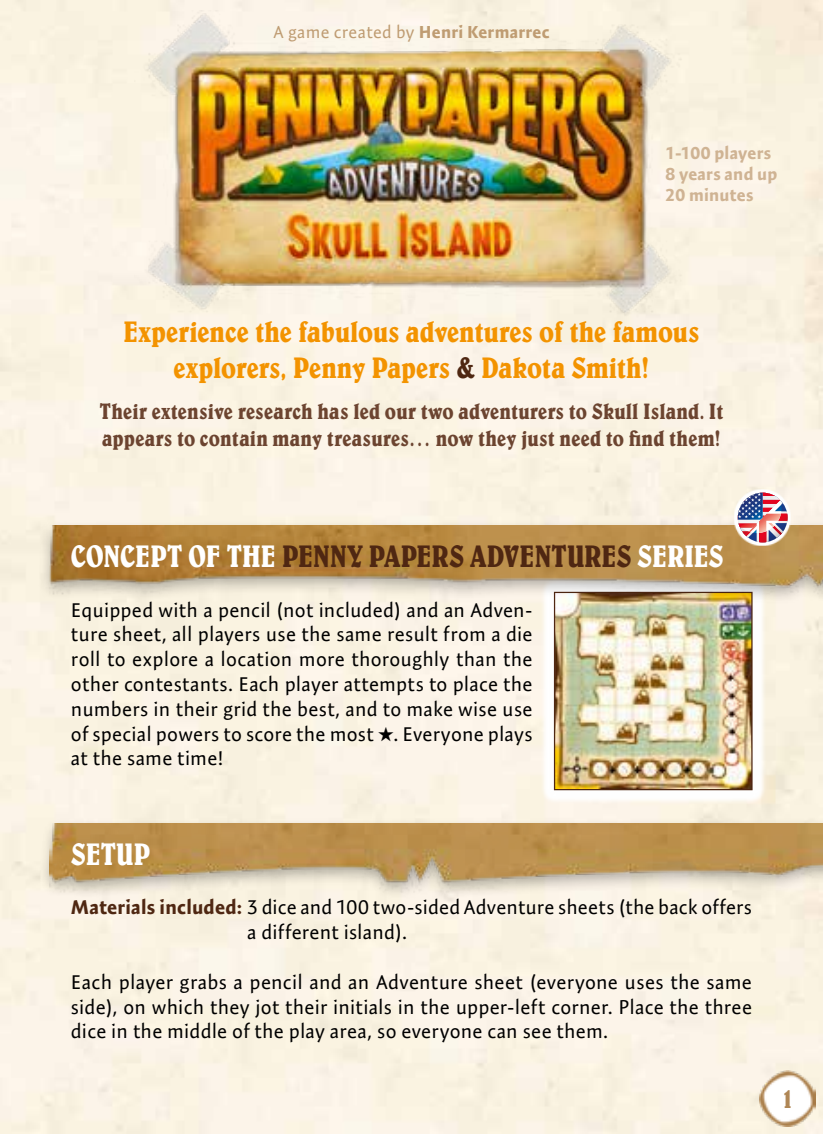
<style>
.page{position:relative;width:823px;height:1134px;background:#fff}
.page>*{position:absolute;margin:0;border:0;box-sizing:border-box;transform-origin:0 0}
.t1{font:condensed 31.5px "Belwe";letter-spacing:-.02em;color:#4f2712}
.t2{font:condensed 31.5px "Belwe";letter-spacing:-.02em;color:#fff}
.t3{font:condensed 30px/36px "Belwe";letter-spacing:-.005em;color:#f39300;text-align:center}
.t4{font:condensed 30px "Belwe";color:#af8655}
.t5{font:condensed 22.5px/27px "Belwe";letter-spacing:.005em;color:#6c4430}
.t6{font:20px/24.8px "Expo Sans Pro";letter-spacing:.01em;color:#000;text-align:justify}
.t7{font:700 17.5px/21px "Expo Sans Pro";letter-spacing:.015em;color:#cfb393}
.t8{font:17.5px "Expo Sans Pro";letter-spacing:.02em;color:#bf9c72}
.s1{font-weight:700}
.s2{color:#4f2712}
.s3{color:#fff}
.s4{font-weight:700;color:#4f2712}
</style>
<div class="page">
<div style="left:0;top:0;width:822px;height:1134px;background:#faf3e3"></div>
<svg style="left:540px;top:608px;width:226px;height:196px"></svg>
<img style="left:555px;top:608px;width:195px;height:180px">
<div style="left:553px;top:592px;width:199px;height:198px;border:1px solid #4f2712"></div>
<div style="left:37px;top:519px;width:785px;height:86px;background:#000;opacity:.3"></div>
<img style="left:50px;top:526px;width:772px;height:82px">
<div style="left:37px;top:817px;width:785px;height:83px;background:#f7f0e0"></div>
<img style="left:50px;top:823px;width:772px;height:76px">
<img style="left:135px;top:11px;width:552px;height:323px">
<img style="left:759px;top:1070px;width:56px;height:57px">
<svg style="left:733px;top:489px;width:57px;height:57px"></svg>
<svg style="left:737px;top:493px;width:50px;height:49px"></svg>
<p class="t8" style="left:273px;top:22px;width:277px">A game created by <span class="s1">Henri Kermarrec</span></p>
<p class="t7" style="left:665px;top:143px;width:113px">1-100 players<br>8 years and up<br>20 minutes</p>
<h2 class="t3" style="left:123px;top:313px;width:577px">Experience the fabulous adventures of the famous explorers, Penny Papers <span class="s2">&amp;</span> Dakota Smith!</h2>
<p class="t5" style="left:99px;top:397px;width:625px">Their extensive research has led our two adventurers to Skull Island. It appears to contain many treasures… now they just need to find them!</p>
<h1 class="t1" style="left:71px;top:538px;width:654px"><span class="s3">CONCEPT OF THE</span> PENNY PAPERS ADVENTURES <span class="s3">SERIES</span></h1>
<p class="t6" style="left:71px;top:597px;width:463px">Equipped with a pencil (not included) and an Adven&shy;ture sheet, all players use the same result from a die roll to explore a location more thoroughly than the other contestants. Each player attempts to place the numbers in their grid the best, and to make wise use of special powers to score the most ★. Everyone plays at the same time!</p>
<h1 class="t2" style="left:71px;top:835px;width:81px">SETUP</h1>
<p class="t6" style="left:247px;top:895px;width:506px;text-indent:-176px"><span class="s4">Materials included:</span> 3 dice and 100 two-sided Adventure sheets (the back offers a different island).</p>
<p class="t6" style="left:71px;top:969px;width:682px">Each player grabs a pencil and an Adventure sheet (everyone uses the same side), on which they jot their initials in the upper-left corner. Place the three dice in the middle of the play area, so everyone can see them.</p>
<h2 class="t4" style="left:781px;top:1080px;width:14px">1</h2>
</div>
